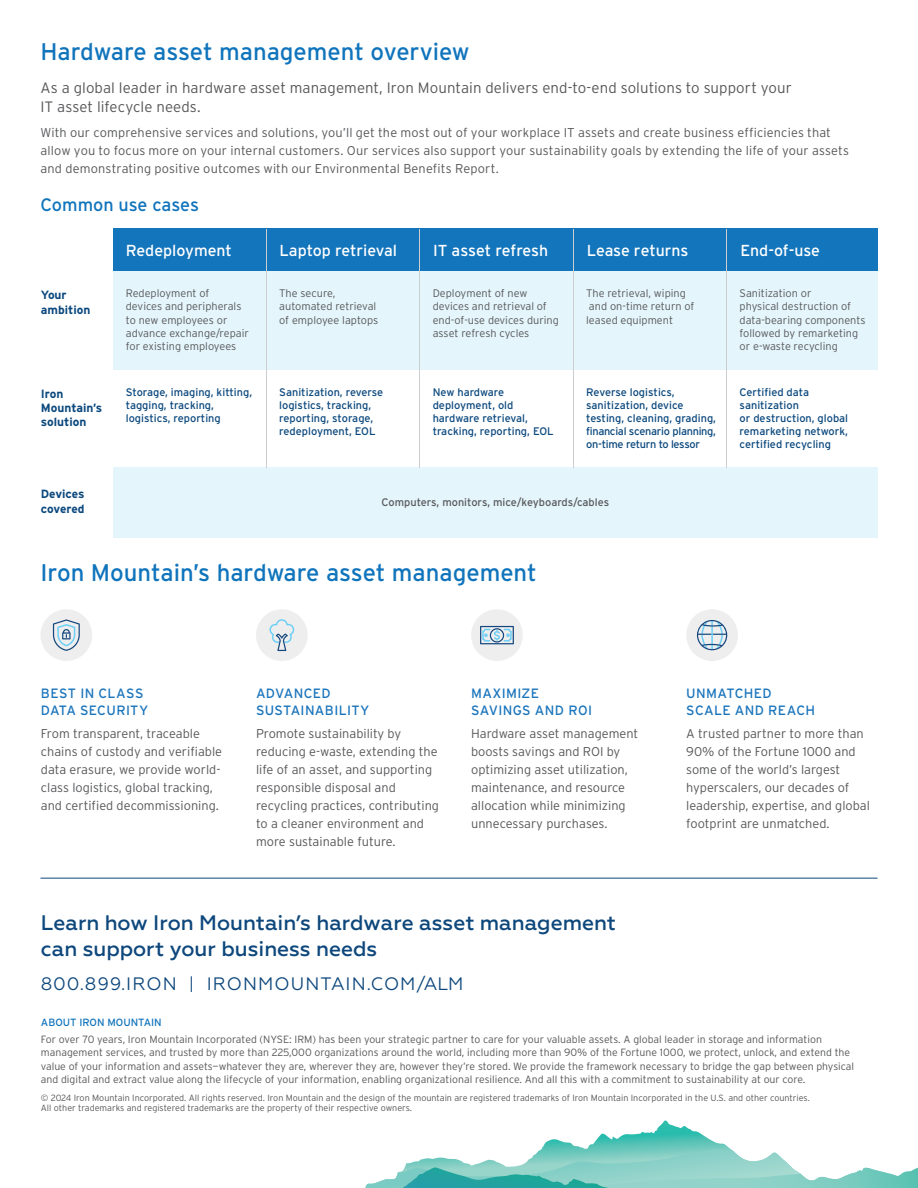
<style>
.page{position:relative;width:918px;height:1188px;background:#fff}
.page>*{position:absolute;margin:0;border:0;box-sizing:border-box;transform-origin:0 0}
.Body_Header{font:24px "Interstate";color:#1074bc}
.Body_Header-2{font:500 21px/25.5px "Geometria";color:#0d477c}
.Contact_Info{font:18px "Geometria";letter-spacing:.06em;color:#0d477c}
.Body_Header-3{font:18px "Interstate";color:#1074bc}
.t1{font:15.9px "Interstate";letter-spacing:-.005em;color:#fff}
.t2{font:300 15px/19.5px "Interstate";letter-spacing:.005em;color:#57585a}
.Body_Copy{font:13.5px/16.5px "Interstate";letter-spacing:.025em;color:#1b75bc}
.Body_Copy-2{font:300 12.75px/18px "Interstate";color:#57585a}
.t3{font:700 12px/14.4px "Interstate";color:#0b487d}
.t4{font:300 10.95px/13.2px "Interstate";color:#58595b}
.t5{font:10.95px/13.2px "Interstate";color:#0b487d}
.t6{font:10.95px/13.2px "Interstate";letter-spacing:-.02em;color:#0b487d}
.t7{font:10.95px "Interstate";color:#58595b}
.t8{font:300 10.5px/13.5px "Interstate";color:#57585a}
.t9{font:10.5px "Interstate";color:#1074bc}
.t10{font:300 9px/10.8px "Interstate";color:#57585a}
</style>
<div class="page">
<svg style="left:365px;top:1120px;width:553px;height:68px"></svg>
<hr style="left:40px;top:878px;width:838px;height:1px;background:#0d477c">
<div style="left:40px;top:609px;width:52px;height:52px;background:#eeeeef;border-radius:50%"></div>
<svg style="left:53px;top:619px;width:27px;height:32px"></svg>
<div style="left:256px;top:609px;width:52px;height:52px;background:#eeeeef;border-radius:50%"></div>
<svg style="left:269px;top:619px;width:25px;height:32px"></svg>
<div style="left:471px;top:609px;width:52px;height:52px;background:#eeeeef;border-radius:50%"></div>
<svg style="left:480px;top:626px;width:34px;height:18px"></svg>
<div style="left:686px;top:609px;width:52px;height:52px;background:#eeeeef;border-radius:50%"></div>
<svg style="left:697px;top:620px;width:30px;height:30px"></svg>
<div style="left:113px;top:271px;width:764px;height:99px;background:#e4f5fc"></div>
<div style="left:113px;top:468px;width:764px;height:70px;background:#e4f5fc"></div>
<div style="left:113px;top:229px;width:764px;height:42px;background:#1375bc"></div>
<hr style="left:266px;top:229px;width:1px;height:239px;background:#cdcdcd">
<hr style="left:419px;top:229px;width:1px;height:239px;background:#cdcdcd">
<hr style="left:573px;top:229px;width:1px;height:239px;background:#cdcdcd">
<hr style="left:726px;top:229px;width:1px;height:239px;background:#cdcdcd">
<p class="Body_Header" style="left:40px;top:38px;width:431px">Hardware asset management overview</p>
<p class="t2" style="left:40px;top:78px;width:753px">As a global leader in hardware asset management, Iron Mountain delivers end-to-end solutions to support your<br>IT asset lifecycle needs.</p>
<p class="Body_Copy-2" style="left:40px;top:123px;width:810px">With our comprehensive services and solutions, you’ll get the most out of your workplace IT assets and create business efficiencies that allow you to focus more on your internal customers. Our services also support your sustainability goals by extending the life of your assets and demonstrating positive outcomes with our Environmental Benefits Report.</p>
<p class="Body_Header-3" style="left:40px;top:194px;width:160px">Common use cases</p>
<p class="t3" style="left:41px;top:288px;width:51px">Your ambition</p>
<p class="t3" style="left:41px;top:386px;width:63px">Iron<br>Mountain’s solution</p>
<p class="t3" style="left:41px;top:487px;width:45px">Devices covered</p>
<p class="t1" style="left:126px;top:241px;width:108px">Redeployment</p>
<p class="t4" style="left:126px;top:287px;width:125px">Redeployment of<br>devices and peripherals to new employees or advance exchange/repair for existing employees</p>
<p class="t4" style="left:279px;top:287px;width:100px">The secure, automated retrieval of employee laptops</p>
<p class="t4" style="left:433px;top:287px;width:128px">Deployment of new devices and retrieval of end-of-use devices during asset refresh cycles</p>
<p class="t1" style="left:279px;top:241px;width:119px">Laptop retrieval</p>
<p class="t1" style="left:587px;top:241px;width:103px">Lease returns</p>
<p class="t1" style="left:433px;top:241px;width:117px">IT asset refresh</p>
<p class="t1" style="left:740px;top:241px;width:81px">End-of-use</p>
<p class="t4" style="left:586px;top:287px;width:110px">The retrieval, wiping and on-time return of leased equipment</p>
<p class="t4" style="left:740px;top:287px;width:128px">Sanitization or<br>physical destruction of data-bearing components followed by remarketing or e-waste recycling</p>
<p class="t5" style="left:126px;top:385px;width:128px">Storage, imaging, kitting, tagging, tracking, logistics, reporting</p>
<p class="t5" style="left:279px;top:385px;width:106px">Sanitization, reverse logistics, tracking, reporting, storage, redeployment, EOL</p>
<p class="t5" style="left:433px;top:385px;width:123px">New hardware deployment, old hardware retrieval, tracking, reporting, EOL</p>
<p class="t6" style="left:586px;top:385px;width:131px">Reverse logistics, sanitization, device testing, cleaning, grading, financial scenario planning, on-time return to lessor</p>
<p class="t5" style="left:740px;top:385px;width:110px">Certified data sanitization<br>or destruction, global remarketing network, certified recycling</p>
<p class="t7" style="left:382px;top:496px;width:229px">Computers, monitors, mice/keyboards/cables</p>
<p class="Body_Header" style="left:40px;top:559px;width:498px">Iron Mountain’s hardware asset management</p>
<p class="Body_Copy" style="left:41px;top:685px;width:109px">BEST IN CLASS<br>DATA SECURITY</p>
<p class="Body_Copy-2" style="left:41px;top:725px;width:183px">From transparent, traceable chains of custody and verifiable data erasure, we provide world&shy;class logistics, global tracking, and certified decommissioning.</p>
<p class="Body_Copy" style="left:256px;top:685px;width:115px">ADVANCED<br>SUSTAINABILITY</p>
<p class="Body_Copy-2" style="left:256px;top:725px;width:185px">Promote sustainability by reducing e-waste, extending the life of an asset, and supporting responsible disposal and recycling practices, contributing to a cleaner environment and more sustainable future.</p>
<p class="Body_Copy" style="left:471px;top:685px;width:122px">MAXIMIZE<br>SAVINGS AND ROI</p>
<p class="Body_Copy-2" style="left:471px;top:725px;width:169px">Hardware asset management boosts savings and ROI by optimizing asset utilization, maintenance, and resource allocation while minimizing unnecessary purchases.</p>
<p class="Body_Header-2" style="left:41px;top:911px;width:577px">Learn how Iron Mountain’s hardware asset management can support your business needs</p>
<p class="Contact_Info" style="left:41px;top:973px;width:424px">800.899.IRON | IRONMOUNTAIN.COM/ALM</p>
<p class="Body_Copy" style="left:686px;top:685px;width:130px">UNMATCHED<br>SCALE AND REACH</p>
<p class="Body_Copy-2" style="left:686px;top:725px;width:185px">A trusted partner to more than<br>90% of the Fortune 1000 and some of the world’s largest hyperscalers, our decades of leadership, expertise, and global footprint are unmatched.</p>
<p class="t9" style="left:41px;top:1016px;width:122px">ABOUT IRON MOUNTAIN</p>
<p class="t8" style="left:41px;top:1032px;width:815px">For over 70 years, Iron Mountain Incorporated (NYSE: IRM) has been your strategic partner to care for your valuable assets. A global leader in storage and information management services, and trusted by more than 225,000 organizations around the world, including more than 90% of the Fortune 1000, we protect, unlock, and extend the value of your information and assets—whatever they are, wherever they are, however they’re stored. We provide the framework necessary to bridge the gap between physical and digital and extract value along the lifecycle of your information, enabling organizational resilience. And all this with a commitment to sustainability at our core.</p>
<p class="t10" style="left:41px;top:1092px;width:771px">© 2024 Iron Mountain Incorporated. All rights reserved. Iron Mountain and the design of the mountain are registered trademarks of Iron Mountain Incorporated in the U.S. and other countries.<br>All other trademarks and registered trademarks are the property of their respective owners.</p>
</div>
